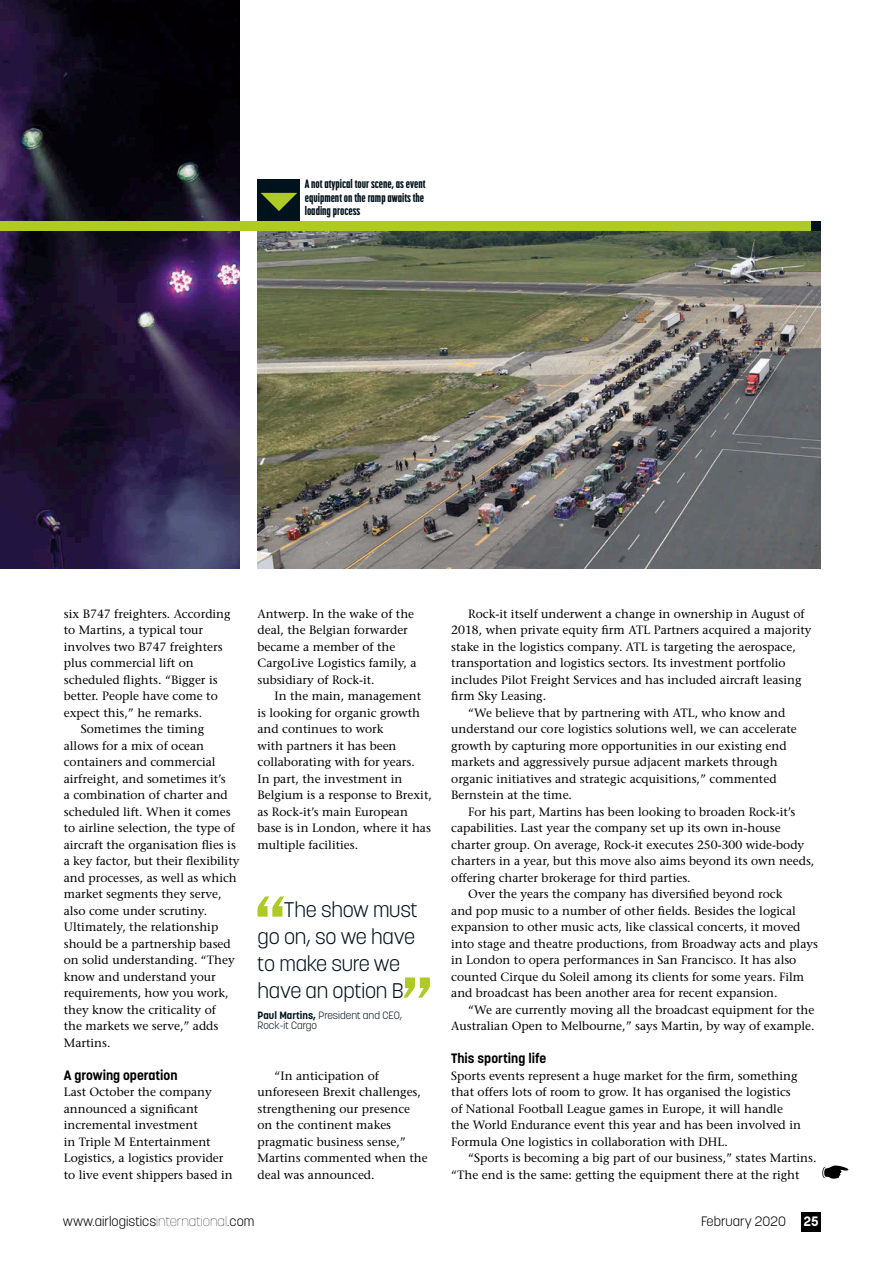
<style>
.page{position:relative;width:893px;height:1263px;background:#fff}
.page>*{position:absolute;margin:0;border:0;box-sizing:border-box;transform-origin:0 0}
.t1{font:300 21px/27px "Korolev";letter-spacing:-.01em;color:#00121b}
.t2{font:300 13.5px "Korolev";color:#000}
.t3{font:700 13.5px "Korolev";color:#000}
.t4{font:700 13.5px "Korolev";color:#fff}
.t5{font:12px/16.5px "Stone Serif LT";color:#000}
.t6{font:800 12px/13.5px "Korolev Compressed";color:#00121b;text-align:justify}
.t7{font:300 10.5px/10.5px "Korolev";color:#00121b}
.s1{font-weight:700}
.s2{font-weight:100}
</style>
<div class="page">
<img style="left:257px;top:231px;width:564px;height:337px">
<div style="left:801px;top:1212px;width:20px;height:19px;background:#000"></div>
<div style="left:257px;top:179px;width:43px;height:43px;background:#00121b"></div>
<svg style="left:261px;top:193px;width:36px;height:18px"></svg>
<img style="left:0;top:0;width:239px;height:568px">
<svg style="left:822px;top:1165px;width:26px;height:14px"></svg>
<div style="left:0;top:222px;width:821px;height:9px;background:#afca25"></div>
<svg style="left:257px;top:896px;width:27px;height:21px"></svg>
<svg style="left:403px;top:977px;width:27px;height:21px"></svg>
<div style="left:811px;top:222px;width:10px;height:9px;background:#00121b"></div>
<p class="t6" style="left:305px;top:177px;width:122px">A not atypical tour scene, as event equipment on the ramp awaits the loading process</p>
<p class="t5" style="left:64px;top:605px;width:168px">six B747 freighters. According</p>
<p class="t5" style="left:64px;top:622px;width:141px">to Martins, a typical tour</p>
<p class="t5" style="left:64px;top:638px;width:160px">involves two B747 freighters</p>
<p class="t5" style="left:64px;top:655px;width:131px">plus commercial lift on</p>
<p class="t5" style="left:64px;top:671px;width:155px">scheduled flights. “Bigger is</p>
<p class="t5" style="left:64px;top:688px;width:156px">better. People have come to</p>
<p class="t5" style="left:64px;top:704px;width:140px">expect this,” he remarks.</p>
<p class="t5" style="left:81px;top:721px;width:125px">Sometimes the timing</p>
<p class="t5" style="left:64px;top:737px;width:142px">allows for a mix of ocean</p>
<p class="t5" style="left:64px;top:754px;width:153px">containers and commercial</p>
<p class="t5" style="left:64px;top:770px;width:164px">airfreight, and sometimes it’s</p>
<p class="t5" style="left:64px;top:787px;width:166px">a combination of charter and</p>
<p class="t5" style="left:64px;top:803px;width:168px">scheduled lift. When it comes</p>
<p class="t5" style="left:64px;top:820px;width:173px">to airline selection, the type of</p>
<p class="t5" style="left:64px;top:836px;width:174px">aircraft the organisation flies is</p>
<p class="t5" style="left:64px;top:853px;width:177px">a key factor, but their flexibility</p>
<p class="t5" style="left:64px;top:869px;width:175px">and processes, as well as which</p>
<p class="t5" style="left:64px;top:886px;width:159px">market segments they serve,</p>
<p class="t5" style="left:64px;top:902px;width:145px">also come under scrutiny.</p>
<p class="t5" style="left:64px;top:919px;width:156px">Ultimately, the relationship</p>
<p class="t5" style="left:64px;top:935px;width:168px">should be a partnership based</p>
<p class="t5" style="left:64px;top:952px;width:172px">on solid understanding. “They</p>
<p class="t5" style="left:64px;top:968px;width:154px">know and understand your</p>
<p class="t5" style="left:64px;top:985px;width:166px">requirements, how you work,</p>
<p class="t5" style="left:64px;top:1001px;width:154px">they know the criticality of</p>
<p class="t5" style="left:64px;top:1018px;width:156px">the markets we serve,” adds</p>
<p class="t5" style="left:64px;top:1034px;width:48px">Martins.</p>
<p class="t3" style="left:64px;top:1066px;width:115px">A growing operation</p>
<p class="t5" style="left:64px;top:1084px;width:171px">Last October the company announced a significant incremental investment<br>in Triple M Entertainment<br>Logistics, a logistics provider to live event shippers based in</p>
<p class="t5" style="left:257px;top:605px;width:161px">Antwerp. In the wake of the deal, the Belgian forwarder became a member of the<br>CargoLive Logistics family, a subsidiary of Rock-it.</p>
<p class="t5" style="left:257px;top:688px;width:176px;text-indent:17px">In the main, management is looking for organic growth and continues to work<br>with partners it has been collaborating with for years.<br>In part, the investment in<br>Belgium is a response to Brexit, as Rock-it’s main European base is in London, where it has multiple facilities.</p>
<h1 class="t1" style="left:257px;top:896px;width:162px;text-indent:26px">The show must go on, so we have to make sure we have an option B</h1>
<p class="t7" style="left:257px;top:1010px;width:146px"><span class="s1">Paul Martins,</span> President and CEO,<br>Rock-it Cargo</p>
<p class="t5" style="left:257px;top:1067px;width:172px;text-indent:17px">“In anticipation of unforeseen Brexit challenges, strengthening our presence on the continent makes pragmatic business sense,”<br>Martins commented when the deal was announced.</p>
<p class="t5" style="left:468px;top:605px;width:338px">Rock-it itself underwent a change in ownership in August of</p>
<p class="t5" style="left:451px;top:622px;width:362px">2018, when private equity firm ATL Partners acquired a majority</p>
<p class="t5" style="left:451px;top:638px;width:346px">stake in the logistics company. ATL is targeting the aerospace,</p>
<p class="t5" style="left:451px;top:655px;width:336px">transportation and logistics sectors. Its investment portfolio</p>
<p class="t5" style="left:451px;top:671px;width:352px">includes Pilot Freight Services and has included aircraft leasing</p>
<p class="t5" style="left:451px;top:688px;width:96px">firm Sky Leasing.</p>
<p class="t5" style="left:468px;top:704px;width:319px">“We believe that by partnering with ATL, who know and</p>
<p class="t5" style="left:451px;top:721px;width:347px">understand our core logistics solutions well, we can accelerate</p>
<p class="t5" style="left:451px;top:737px;width:337px">growth by capturing more opportunities in our existing end</p>
<p class="t5" style="left:451px;top:754px;width:328px">markets and aggressively pursue adjacent markets through</p>
<p class="t5" style="left:451px;top:770px;width:327px">organic initiatives and strategic acquisitions,” commented</p>
<p class="t5" style="left:451px;top:787px;width:122px">Bernstein at the time.</p>
<p class="t5" style="left:468px;top:803px;width:329px">For his part, Martins has been looking to broaden Rock-it’s</p>
<p class="t5" style="left:451px;top:820px;width:331px">capabilities. Last year the company set up its own in-house</p>
<p class="t5" style="left:451px;top:836px;width:355px">charter group. On average, Rock-it executes 250-300 wide-body</p>
<p class="t5" style="left:451px;top:853px;width:365px">charters in a year, but this move also aims beyond its own needs,</p>
<p class="t5" style="left:451px;top:869px;width:241px">offering charter brokerage for third parties.</p>
<p class="t5" style="left:468px;top:886px;width:316px">Over the years the company has diversified beyond rock</p>
<p class="t5" style="left:451px;top:902px;width:346px">and pop music to a number of other fields. Besides the logical</p>
<p class="t5" style="left:451px;top:919px;width:351px">expansion to other music acts, like classical concerts, it moved</p>
<p class="t5" style="left:451px;top:935px;width:368px">into stage and theatre productions, from Broadway acts and plays</p>
<p class="t5" style="left:451px;top:952px;width:347px">in London to opera performances in San Francisco. It has also</p>
<p class="t5" style="left:451px;top:968px;width:355px">counted Cirque du Soleil among its clients for some years. Film</p>
<p class="t5" style="left:451px;top:985px;width:328px">and broadcast has been another area for recent expansion.</p>
<p class="t5" style="left:468px;top:1001px;width:348px">“We are currently moving all the broadcast equipment for the</p>
<p class="t5" style="left:451px;top:1018px;width:365px">Australian Open to Melbourne,” says Martin, by way of example.</p>
<p class="t3" style="left:451px;top:1050px;width:97px">This sporting life</p>
<p class="t5" style="left:451px;top:1067px;width:351px">Sports events represent a huge market for the firm, something that offers lots of room to grow. It has organised the logistics of National Football League games in Europe, it will handle the World Endurance event this year and has been involved in Formula One logistics in collaboration with DHL.</p>
<p class="t5" style="left:451px;top:1150px;width:367px;text-indent:17px">“Sports is becoming a big part of our business,” states Martins. “The end is the same: getting the equipment there at the right</p>
<p class="t2" style="left:63px;top:1212px;width:193px">www.airlogistics<span class="s2">international</span>.com</p>
<p class="t2" style="left:701px;top:1213px;width:86px">February 2020</p>
<p class="t4" style="left:804px;top:1213px;width:16px">25</p>
</div>
